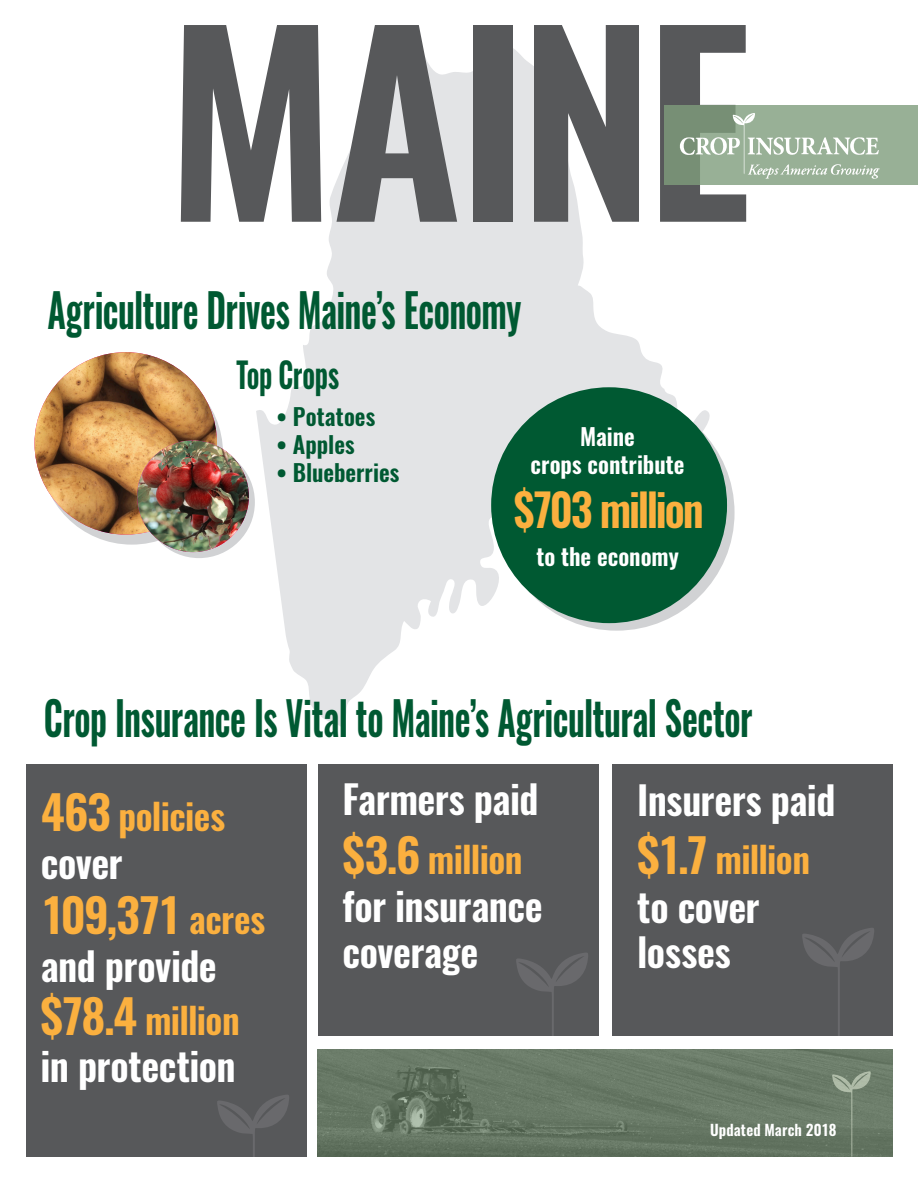
<style>
.page{position:relative;width:918px;height:1188px;background:#fff}
.page>*{position:absolute;margin:0;border:0;box-sizing:border-box;transform-origin:0 0}
.State{font:600 243px "Oswald";letter-spacing:-.025em;color:#57585a}
.Agriculture_Drives{font:600 46.5px "Oswald";letter-spacing:-.015em;color:#005932;scale:.74 1}
.t1{font:600 46.5px "Oswald";letter-spacing:-.045em;color:#fbb03f}
.t2{font:600 45px "Oswald";letter-spacing:-.05em;color:#fbb03f;scale:.95 1}
.t3{font:600 39px "Oswald";letter-spacing:-.015em;color:#fff}
.t4{font:600 36px "Oswald";letter-spacing:-.02em;color:#fbb03f}
.t5{font:600 35.1px "Oswald";letter-spacing:-.015em;color:#005932;scale:.77 1}
.t6{font:600 23.25px "Oswald";color:#fff}
.t7{font:600 23.25px "Oswald";color:#005932}
.t8{font:600 15px "Oswald";letter-spacing:.005em;color:#fff}
.s1{font-size:46.5px}
.s2{font-size:36px}
</style>
<div class="page">
<svg style="left:256px;top:29px;width:454px;height:699px;fill:#e3e4e6"></svg>
<img style="left:318px;top:1050px;width:574px;height:107px">
<div style="left:40px;top:362px;width:183px;height:183px;background:#d1d2d4;border-radius:50%"></div>
<img style="left:34px;top:352px;width:183px;height:183px;border-radius:91px">
<div style="left:143px;top:446px;width:112px;height:112px;background:#d1d2d4;border-radius:50%"></div>
<img style="left:137px;top:440px;width:112px;height:112px;border-radius:56px">
<div style="left:499px;top:395px;width:236px;height:236px;background:#d1d2d4;border-radius:50%"></div>
<div style="left:491px;top:387px;width:236px;height:236px;background:#005932;border-radius:50%"></div>
<div style="left:26px;top:765px;width:281px;height:392px;background:#57585a"></div>
<svg style="left:217px;top:1095px;width:72px;height:62px"></svg>
<div style="left:318px;top:765px;width:281px;height:271px;background:#57585a"></div>
<svg style="left:516px;top:953px;width:72px;height:83px"></svg>
<div style="left:612px;top:765px;width:280px;height:271px;background:#57585a"></div>
<svg style="left:802px;top:928px;width:72px;height:108px"></svg>
<img style="left:832px;top:1071px;width:39px;height:86px">
<div style="left:664px;top:105px;width:254px;height:80px;background:#98b096"></div>
<svg style="left:680px;top:113px;width:200px;height:66px"></svg>
<p class="State" style="left:167px;top:-47px;width:587px">MAINE</p>
<p class="Agriculture_Drives" style="left:48px;top:278px;width:642px">Agriculture Drives Maine’s Economy</p>
<p class="t5" style="left:237px;top:350px;width:135px">Top Crops</p>
<p class="t7" style="left:277px;top:401px;width:100px">• Potatoes</p>
<p class="t7" style="left:277px;top:428px;width:80px">• Apples</p>
<p class="t7" style="left:277px;top:456px;width:124px">• Blueberries</p>
<p class="t6" style="left:580px;top:421px;width:56px">Maine</p>
<p class="t6" style="left:531px;top:448px;width:156px">crops contribute</p>
<p class="t2" style="left:514px;top:478px;width:202px">$703 million</p>
<p class="t6" style="left:536px;top:541px;width:144px">to the economy</p>
<p class="Agriculture_Drives" style="left:44px;top:686px;width:959px">Crop Insurance Is Vital to Maine’s Agricultural Sector</p>
<p class="t4" style="left:41px;top:791px;width:186px"><span class="s1">463</span> policies</p>
<p class="t3" style="left:41px;top:836px;width:83px">cover</p>
<p class="t1" style="left:41px;top:883px;width:226px">109,371 <span class="s2">acres</span></p>
<p class="t3" style="left:41px;top:939px;width:178px">and provide</p>
<p class="t4" style="left:40px;top:995px;width:201px"><span class="s1">$78.4</span> million</p>
<p class="t3" style="left:40px;top:1038px;width:197px">in protection</p>
<p class="t3" style="left:342px;top:772px;width:198px">Farmers paid</p>
<p class="t4" style="left:342px;top:835px;width:182px"><span class="s1">$3.6</span> million</p>
<p class="t3" style="left:342px;top:879px;width:202px">for insurance</p>
<p class="t3" style="left:342px;top:925px;width:137px">coverage</p>
<p class="t3" style="left:637px;top:773px;width:200px">Insurers paid</p>
<p class="t4" style="left:637px;top:835px;width:174px"><span class="s1">$1.7</span> million</p>
<p class="t3" style="left:637px;top:880px;width:124px">to cover</p>
<p class="t3" style="left:637px;top:925px;width:95px">losses</p>
<p class="t8" style="left:710px;top:1120px;width:128px">Updated March 2018</p>
</div>
